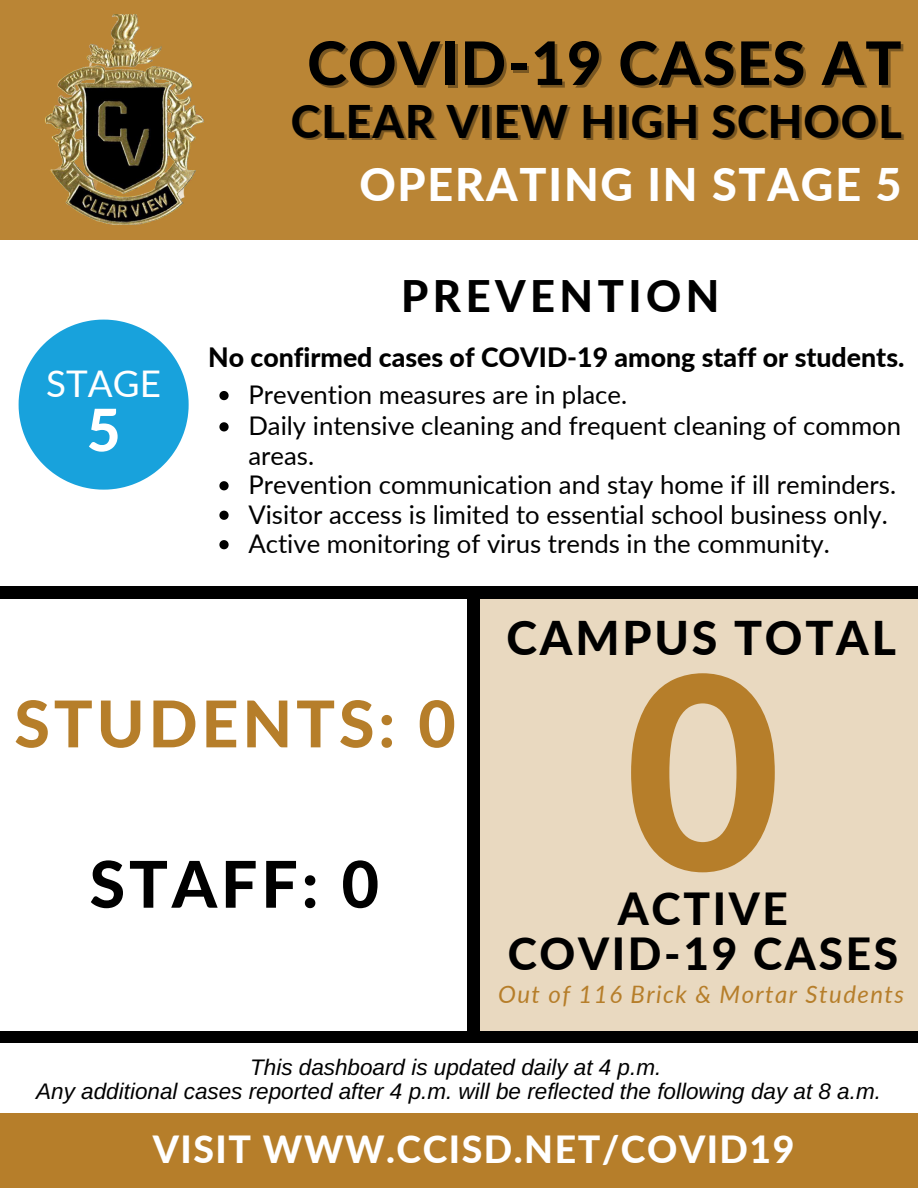
<style>
.page{position:relative;width:918px;height:1188px;background:#fff}
.page>*{position:absolute;margin:0;border:0;box-sizing:border-box;transform-origin:0 0}
.t1{font:800 268.5px "Lato";color:#b67e2a}
.t2{font:800 64.5px "Lato";letter-spacing:.06em;color:#b67e2a}
.t3{font:800 64.5px "Lato";letter-spacing:.06em;color:#000}
.t4{font:800 60px "Lato";letter-spacing:.02em;color:#000}
.t5{font:800 58.5px "Lato";color:#fff}
.t6{font:800 46.5px "Lato";letter-spacing:.06em;color:#000}
.t7{font:800 45px "Lato";letter-spacing:.02em;color:#000}
.t8{font:800 45px "Lato";letter-spacing:.04em;color:#fff}
.t9{font:800 44.25px/45.2px "Lato";letter-spacing:.06em;color:#000;text-align:center}
.t10{font:800 43.5px "Lato";letter-spacing:.105em;color:#000}
.t11{font:800 37.5px "Lato";letter-spacing:.04em;color:#fff}
.t12{font:36.75px "Lato";color:#fff}
.t13{font:800 26.7px "Lato";color:#000}
.t14{font:25.65px/29.8px "Lato";color:#000}
.t15{font:italic 24px "Lato";letter-spacing:.06em;color:#b67e2a}
.t16{font:italic 22.5px/23.7px "Arimo";color:#000;text-align:center}
</style>
<div class="page">
<div style="left:0;top:0;width:918px;height:240px;background:#ba8535"></div>
<div style="left:480px;top:598px;width:438px;height:433px;background:#e9d9c0"></div>
<div style="left:468px;top:594px;width:12px;height:442px;background:#000"></div>
<div style="left:0;top:1113px;width:918px;height:75px;background:#b67e2a"></div>
<div style="left:0;top:586px;width:918px;height:12px;background:#000"></div>
<div style="left:0;top:1031px;width:918px;height:11px;background:#000"></div>
<img style="left:45px;top:15px;width:159px;height:209px">
<svg style="left:19px;top:320px;width:170px;height:170px"></svg>
<svg style="left:219px;top:391px;width:10px;height:9px"></svg>
<svg style="left:219px;top:422px;width:10px;height:9px"></svg>
<svg style="left:219px;top:481px;width:10px;height:9px"></svg>
<svg style="left:219px;top:511px;width:10px;height:9px"></svg>
<svg style="left:219px;top:540px;width:10px;height:9px"></svg>
<h3 class="t4" style="left:307px;top:26px;width:596px">COVID-19 CASES AT</h3>
<h3 class="t7" style="left:291px;top:93px;width:612px">CLEAR VIEW HIGH SCHOOL</h3>
<h3 class="t8" style="left:359px;top:156px;width:544px">OPERATING IN STAGE 5</h3>
<h3 class="t12" style="left:46px;top:360px;width:116px">STAGE</h3>
<h3 class="t5" style="left:87px;top:393px;width:35px">5</h3>
<h3 class="t10" style="left:401px;top:269px;width:320px">PREVENTION</h3>
<p class="t13" style="left:208px;top:341px;width:698px">No confirmed cases of COVID-19 among staff or students.</p>
<p class="t14" style="left:248px;top:379px;width:654px">Prevention measures are in place.<br>Daily intensive cleaning and frequent cleaning of common areas.<br>Prevention communication and stay home if ill reminders.<br>Visitor access is limited to essential school business only.<br>Active monitoring of virus trends in the community.</p>
<h3 class="t6" style="left:507px;top:609px;width:391px">CAMPUS TOTAL</h3>
<h2 class="t2" style="left:14px;top:684px;width:443px">STUDENTS: 0</h2>
<h2 class="t3" style="left:90px;top:844px;width:291px">STAFF: 0</h2>
<h1 class="t1" style="left:625px;top:605px;width:157px">0</h1>
<h3 class="t9" style="left:508px;top:885px;width:392px">ACTIVE<br>COVID-19 CASES</h3>
<p class="t15" style="left:498px;top:979px;width:408px">Out of 116 Brick &amp; Mortar Students</p>
<p class="t16" style="left:36px;top:1056px;width:846px">This dashboard is updated daily at 4 p.m.<br>Any additional cases reported after 4 p.m. will be reflected the following day at 8 a.m.</p>
<h3 class="t11" style="left:153px;top:1126px;width:643px">VISIT WWW.CCISD.NET/COVID19</h3>
</div>
